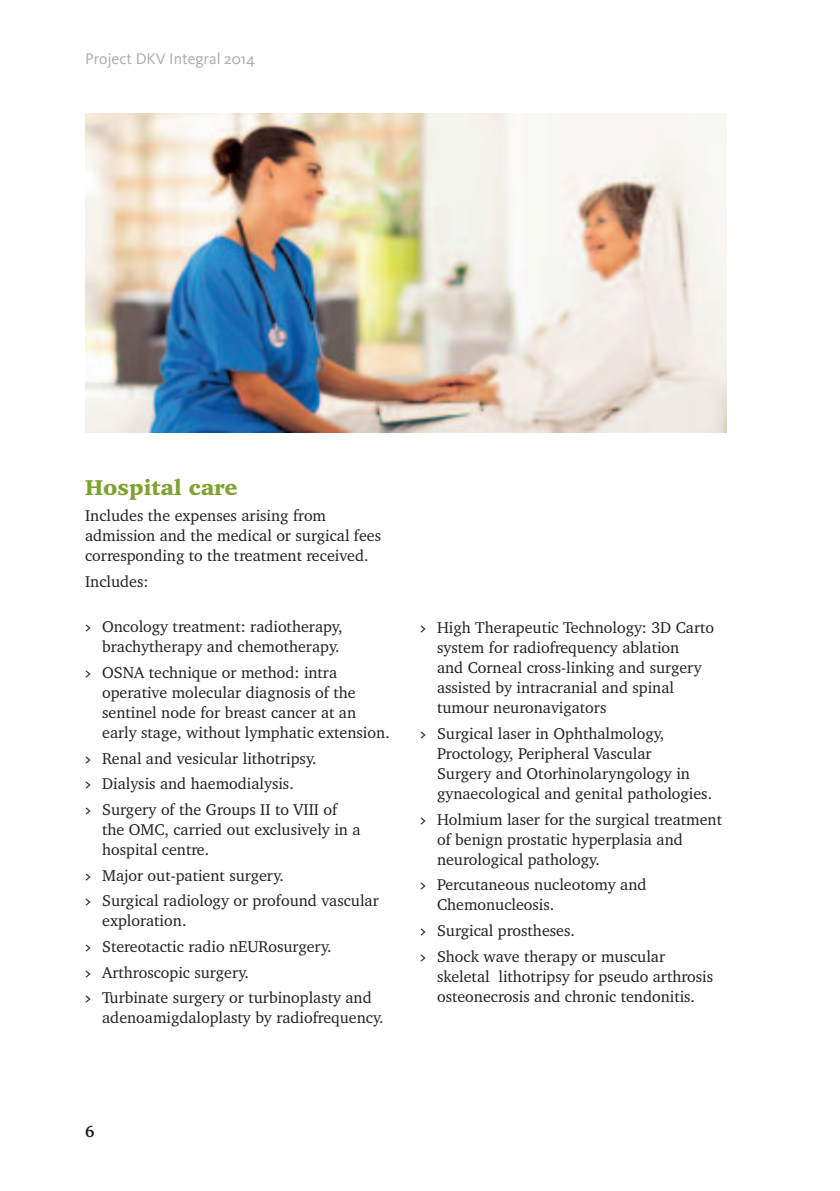
<style>
.page{position:relative;width:840px;height:1191px;background:#fff}
.page>*{position:absolute;margin:0;border:0;box-sizing:border-box;transform-origin:0 0}
.t1{font:900 22px "Charter IT Cby BT";color:#7ca32d}
.t2{font:16px/20px "Charter IT Cby BT";color:#231f20}
.t3{font:16px "Kievit";color:#a8a9ad}
.t4{font:700 16px "Charter IT Cby BT";color:#231f20}
.s1{font-family:"Kievit"}
</style>
<div class="page">
<img style="left:85px;top:113px;width:641px;height:319px">
<p class="t3" style="left:85px;top:52px;width:171px">Project DKV Integral 2014</p>
<h4 class="t1" style="left:85px;top:478px;width:154px">Hospital care</h4>
<p class="t2" style="left:85px;top:506px;width:297px">Includes the expenses arising from admission and the medical or surgical fees corresponding to the treatment received.</p>
<p class="t2" style="left:85px;top:572px;width:65px">Includes:</p>
<p class="t2" style="left:85px;top:618px;width:259px;text-align:right"><span class="s1">&gt;</span> Oncology treatment: radiotherapy, brachytherapy and chemotherapy.</p>
<p class="t2" style="left:102px;top:663px;width:289px;text-indent:-17px"><span class="s1">&gt;</span> OSNA technique or method: intra operative molecular diagnosis of the sentinel node for breast cancer at an early stage, without lymphatic extension.</p>
<p class="t2" style="left:85px;top:749px;width:233px"><span class="s1">&gt;</span> Renal and vesicular lithotripsy.</p>
<p class="t2" style="left:85px;top:775px;width:210px"><span class="s1">&gt;</span> Dialysis and haemodialysis.</p>
<p class="t2" style="left:85px;top:800px;width:253px"><span class="s1">&gt;</span> Surgery of the Groups II to VIII of</p>
<p class="t2" style="left:102px;top:820px;width:260px">the OMC, carried out exclusively in a hospital centre.</p>
<p class="t2" style="left:85px;top:866px;width:200px"><span class="s1">&gt;</span> Major out-patient surgery.</p>
<p class="t2" style="left:102px;top:892px;width:278px;text-indent:-17px"><span class="s1">&gt;</span> Surgical radiology or profound vascular exploration.</p>
<p class="t2" style="left:85px;top:937px;width:248px"><span class="s1">&gt;</span> Stereotactic radio nEURosurgery.</p>
<p class="t2" style="left:85px;top:963px;width:165px"><span class="s1">&gt;</span> Arthroscopic surgery.</p>
<p class="t2" style="left:102px;top:989px;width:283px;text-indent:-17px"><span class="s1">&gt;</span> Turbinate surgery or turbinoplasty and adenoamigdaloplasty by radiofrequency.</p>
<p class="t2" style="left:437px;top:619px;width:278px;text-indent:-17px"><span class="s1">&gt;</span> High Therapeutic Technology: 3D Carto system for radiofrequency ablation<br>and Corneal cross-linking and surgery assisted by intracranial and spinal tumour neuronavigators</p>
<p class="t2" style="left:437px;top:724px;width:276px;text-indent:-17px"><span class="s1">&gt;</span> Surgical laser in Ophthalmology, Proctology, Peripheral Vascular<br>Surgery and Otorhinolaryngology in gynaecological and genital pathologies.</p>
<p class="t2" style="left:437px;top:810px;width:286px;text-indent:-17px"><span class="s1">&gt;</span> Holmium laser for the surgical treatment of benign prostatic hyperplasia and neurological pathology.</p>
<p class="t2" style="left:437px;top:876px;width:211px;text-indent:-17px"><span class="s1">&gt;</span> Percutaneous nucleotomy and<br>Chemonucleosis.</p>
<p class="t2" style="left:420px;top:921px;width:156px"><span class="s1">&gt;</span> Surgical prostheses.</p>
<p class="t2" style="left:437px;top:947px;width:277px;text-indent:-17px"><span class="s1">&gt;</span> Shock wave therapy or muscular skeletal lithotripsy for pseudo arthrosis osteonecrosis and chronic tendonitis.</p>
<p class="t4" style="left:85px;top:1124px;width:11px">6</p>
</div>
